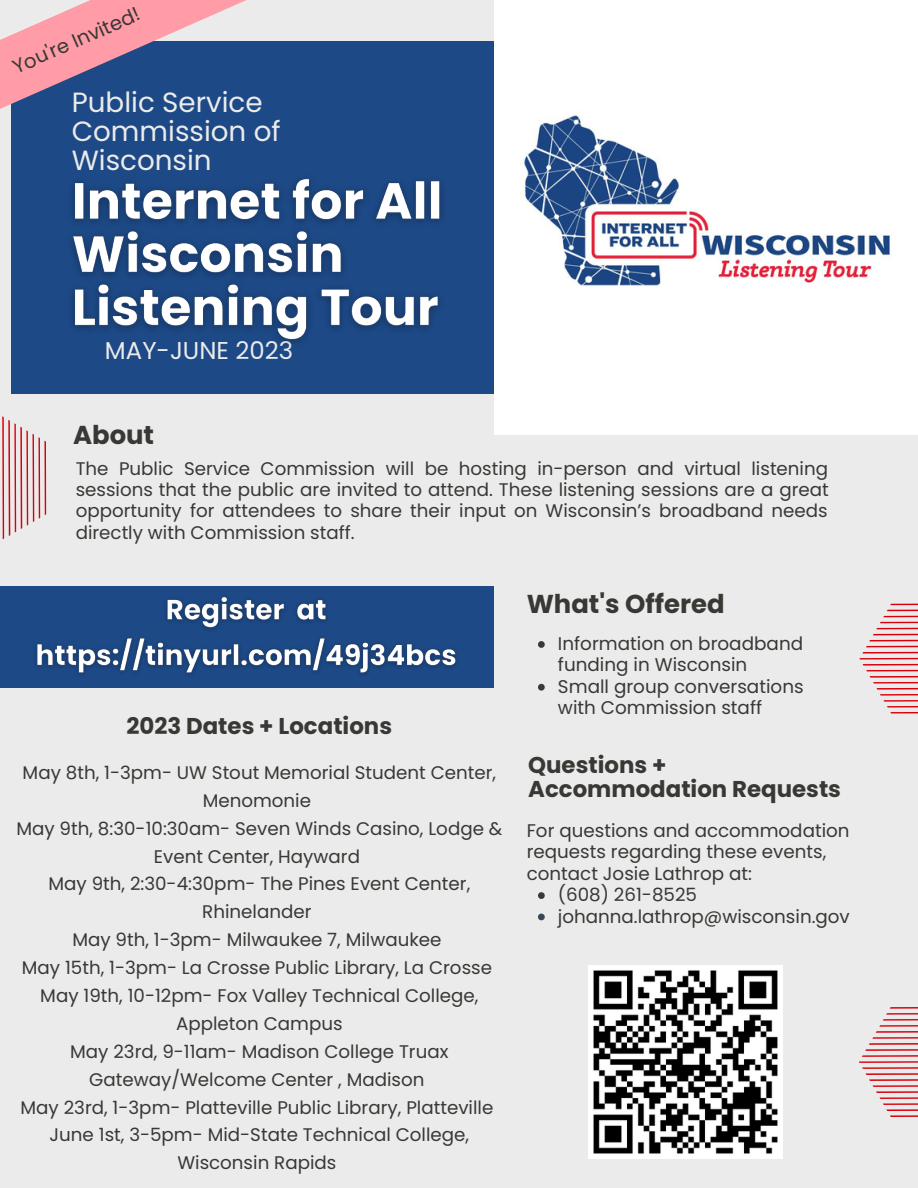
<style>
.page{position:relative;width:918px;height:1188px;background:#ebebeb}
.page>*{position:absolute;margin:0;border:0;box-sizing:border-box;transform-origin:0 0}
.t1{font:27.75px/29.2px "Poppins";color:#ebebeb}
.t2{font:700 25.95px "Poppins";color:#393835}
.t3{font:700 25.8px "Poppins";color:#393835}
.t4{font:24.45px "Poppins";color:#ebebeb}
.t5{font:700 22.8px/23.7px "Poppins";color:#393835}
.t6{font:19.8px "Poppins";color:#393835}
.t7{font:18.3px/21.3px "Poppins";color:#393835;text-align:center}
</style>
<div class="page">
<div style="left:11px;top:41px;width:496px;height:353px;background:#1d4986"></div>
<svg style="left:2px;top:416px;width:44px;height:124px"></svg>
<svg style="left:859px;top:603px;width:59px;height:110px"></svg>
<svg style="left:859px;top:1007px;width:59px;height:110px"></svg>
<svg style="left:0;top:0;width:246px;height:109px"></svg>
<div style="left:0;top:586px;width:494px;height:101px;background:#1d4986"></div>
<div style="left:494px;top:0;width:424px;height:435px;background:#fff"></div>
<img style="left:524px;top:115px;width:368px;height:171px">
<img style="left:589px;top:965px;width:193px;height:194px">
<svg style="left:538px;top:641px;width:7px;height:7px"></svg>
<svg style="left:538px;top:684px;width:7px;height:7px"></svg>
<svg style="left:538px;top:892px;width:7px;height:7px"></svg>
<svg style="left:538px;top:914px;width:7px;height:6px"></svg>
<img style="left:72px;top:178px;width:370px;height:165px">
<img style="left:28px;top:596px;width:435px;height:92px">
<p class="t6" style="left:8px;top:55px;width:138px;rotate:-24deg">You're Invited!</p>
<p class="t1" style="left:72px;top:87px;width:210px">Public Service<br>Commission of<br>Wisconsin</p>
<p class="t4" style="left:105px;top:333px;width:190px">MAY-JUNE 2023</p>
<p class="t2" style="left:73px;top:417px;width:83px">About</p>
<p class="t7" style="left:76px;top:458px;width:755px;text-align:justify">The Public Service Commission will be hosting in-person and virtual listening sessions that the public are invited to attend. These listening sessions are a great opportunity for attendees to share their input on Wisconsin’s broadband needs directly with Commission staff.</p>
<p class="t5" style="left:126px;top:714px;width:267px">2023 Dates + Locations</p>
<p class="t7" style="left:23px;top:758px;width:475px;line-height:27.9px">May 8th, 1-3pm- UW Stout Memorial Student Center,<br>Menomonie</p>
<p class="t7" style="left:16px;top:814px;width:487px;line-height:27.9px">May 9th, 8:30-10:30am- Seven Winds Casino, Lodge &amp;<br>Event Center, Hayward</p>
<p class="t7" style="left:49px;top:870px;width:423px;line-height:27.9px">May 9th, 2:30-4:30pm- The Pines Event Center,<br>Rhinelander</p>
<p class="t7" style="left:72px;top:929px;width:371px">May 9th, 1-3pm- Milwaukee 7, Milwaukee</p>
<p class="t7" style="left:22px;top:957px;width:472px">May 15th, 1-3pm- La Crosse Public Library, La Crosse</p>
<p class="t7" style="left:40px;top:982px;width:440px;line-height:27.9px">May 19th, 10-12pm- Fox Valley Technical College,<br>Appleton Campus</p>
<p class="t7" style="left:70px;top:1037px;width:380px;line-height:27.9px">May 23rd, 9-11am- Madison College Truax<br>Gateway/Welcome Center , Madison</p>
<p class="t7" style="left:21px;top:1096px;width:474px">May 23rd, 1-3pm- Platteville Public Library, Platteville</p>
<p class="t7" style="left:50px;top:1121px;width:421px;line-height:27.9px">June 1st, 3-5pm- Mid-State Technical College,<br>Wisconsin Rapids</p>
<p class="t3" style="left:527px;top:585px;width:199px">What's Offered</p>
<p class="t7" style="left:558px;top:633px;width:247px;text-align:left">Information on broadband funding in Wisconsin</p>
<p class="t7" style="left:558px;top:676px;width:247px;text-align:left">Small group conversations with Commission staff</p>
<p class="t5" style="left:528px;top:753px;width:314px">Questions +<br>Accommodation Requests</p>
<p class="t7" style="left:527px;top:820px;width:324px;text-align:left">For questions and accommodation requests regarding these events, contact Josie Lathrop at:</p>
<p class="t7" style="left:558px;top:884px;width:141px">(608) 261-8525</p>
<p class="t7" style="left:558px;top:906px;width:294px">johanna.lathrop@wisconsin.gov</p>
</div>
